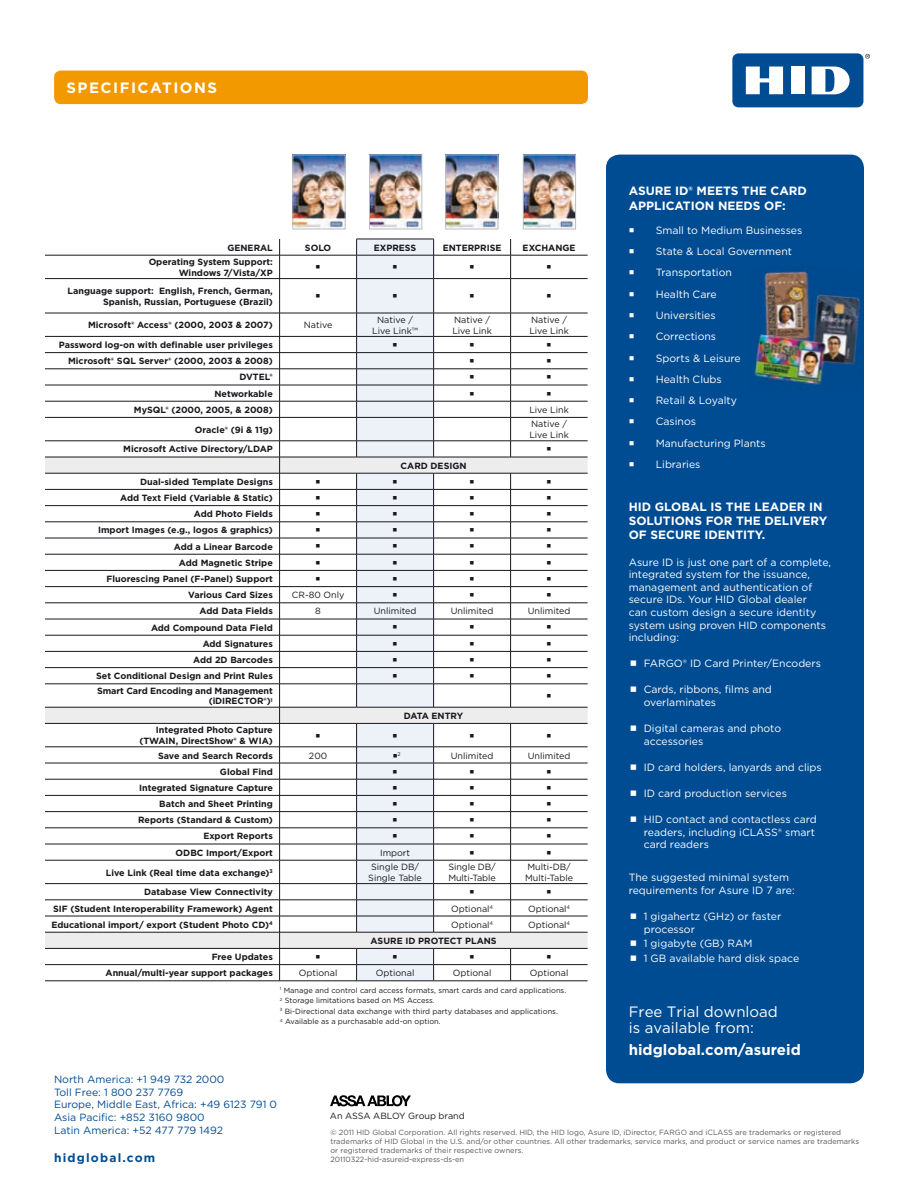
<style>
.page{position:relative;width:918px;height:1188px;background:#fff}
.page>*{position:absolute;margin:0;border:0;box-sizing:border-box;transform-origin:0 0}
.t1{font:15px/16.5px "Gotham";color:#fff}
.t2{font:700 15px "Gotham";color:#fff}
.t3{font:700 15px "Gotham";letter-spacing:.1em;color:#fff}
.t4{font:700 12px/14.4px "Gotham";color:#fff}
.t5{font:700 12px "Gotham";letter-spacing:.1em;color:#004c93}
.t6{font:10.5px/21.3px "Gotham";color:#fff}
.t7{font:10.5px/12.6px "Gotham";color:#004c93}
.t8{font:700 9px/16.2px "Gotham";color:#1a171c;text-align:right}
.t9{font:9px/10.8px "Gotham";color:#1a171c}
.t10{font:700 9px "Gotham";letter-spacing:-.025em;color:#1a171c}
.t11{font:7.5px/9px "Gotham";color:#58585a}
.t12{font:7.5px/10.5px "Gotham";color:#1a171c}
.t13{font:5.25px "Gotham";color:#1a171c}
</style>
<div class="page">
<svg style="left:865px;top:54px;width:5px;height:5px"></svg>
<div style="left:732px;top:53px;width:131px;height:54px;background:#004c93;border-radius:6px"></div>
<div style="left:791px;top:67px;width:13px;height:27px;background:#fff"></div>
<svg style="left:746px;top:67px;width:37px;height:27px"></svg>
<svg style="left:812px;top:67px;width:38px;height:27px"></svg>
<div style="left:54px;top:71px;width:534px;height:33px;background:#f39900;border-radius:7px"></div>
<svg style="left:330px;top:1095px;width:81px;height:11px"></svg>
<svg style="left:357px;top:279px;width:76px;height:34px;background:#e9edf4"></svg>
<hr style="left:45px;top:278px;width:312px;height:1px;background:#1a171c">
<hr style="left:279px;top:279px;width:1px;height:34px;background:#1a171c">
<hr style="left:357px;top:278px;width:77px;height:1px;background:#1a171c">
<hr style="left:356px;top:279px;width:1px;height:34px;background:#1a171c">
<hr style="left:434px;top:278px;width:77px;height:1px;background:#1a171c">
<hr style="left:433px;top:279px;width:1px;height:34px;background:#1a171c">
<hr style="left:511px;top:278px;width:77px;height:1px;background:#1a171c">
<hr style="left:510px;top:279px;width:1px;height:34px;background:#1a171c">
<hr style="left:45px;top:981px;width:312px;height:1px;background:#1a171c">
<hr style="left:434px;top:981px;width:154px;height:1px;background:#1a171c">
<hr style="left:357px;top:981px;width:77px;height:1px;background:#1a171c">
<img style="left:447px;top:157px;width:49px;height:70px">
<div style="left:445px;top:155px;width:53px;height:74px;border:1px solid #bcbfc0"></div>
<img style="left:525px;top:157px;width:49px;height:70px">
<div style="left:523px;top:155px;width:53px;height:74px;border:1px solid #bcbfc0"></div>
<img style="left:371px;top:157px;width:49px;height:70px">
<div style="left:369px;top:155px;width:53px;height:74px;border:1px solid #bcbfc0"></div>
<img style="left:294px;top:157px;width:50px;height:70px">
<div style="left:292px;top:155px;width:54px;height:74px;border:1px solid #bcbfc0"></div>
<div style="left:606px;top:155px;width:258px;height:928px;background:#004c93;border-radius:14px"></div>
<img style="left:754px;top:270px;width:107px;height:115px">
<svg style="left:45px;top:239px;width:543px;height:39px"></svg>
<svg style="left:393px;top:294px;width:4px;height:4px"></svg>
<svg style="left:45px;top:313px;width:543px;height:668px"></svg>
<h1 class="t3" style="left:66px;top:83px;width:152px">SPECIFICATIONS</h1>
<p class="t8" style="left:227px;top:240px;width:47px">GENERAL</p>
<p class="t8" style="left:305px;top:240px;width:28px">SOLO</p>
<p class="t8" style="left:374px;top:240px;width:44px">EXPRESS</p>
<p class="t8" style="left:443px;top:240px;width:60px">ENTERPRISE</p>
<p class="t8" style="left:523px;top:240px;width:54px">EXCHANGE</p>
<p class="t8" style="left:149px;top:257px;width:126px;line-height:10.8px">Operating System Support:<br>Windows 7/Vista/XP</p>
<p class="t8" style="left:68px;top:286px;width:207px;line-height:10.8px">Language support: English, French, German,<br>Spanish, Russian, Portuguese (Brazil)</p>
<p class="t8" style="left:88px;top:318px;width:186px">Microsoft® Access® (2000, 2003 &amp; 2007)</p>
<p class="t9" style="left:304px;top:320px;width:30px">Native</p>
<p class="t9" style="left:372px;top:315px;width:47px;text-align:center">Native /<br>Live Link™</p>
<p class="t9" style="left:452px;top:315px;width:41px">Native /<br>Live Link</p>
<p class="t9" style="left:529px;top:315px;width:41px">Native /<br>Live Link</p>
<p class="t8" style="left:59px;top:338px;width:216px">Password log-on with definable user privileges<br>Microsoft® SQL Server® (2000, 2003 &amp; 2008)<br>DVTEL®<br>Networkable<br>MySQL® (2000, 2005, &amp; 2008)</p>
<p class="t9" style="left:529px;top:405px;width:41px">Live Link</p>
<p class="t8" style="left:195px;top:422px;width:79px">Oracle® (9i &amp; 11g)</p>
<p class="t9" style="left:529px;top:419px;width:41px">Native /<br>Live Link</p>
<p class="t8" style="left:123px;top:442px;width:151px">Microsoft Active Directory/LDAP</p>
<p class="t8" style="left:401px;top:458px;width:68px">CARD DESIGN</p>
<p class="t8" style="left:98px;top:474px;width:176px">Dual-sided Template Designs<br>Add Text Field (Variable &amp; Static)<br>Add Photo Fields<br>Import Images (e.g., logos &amp; graphics)<br>Add a Linear Barcode<br>Add Magnetic Stripe<br>Fluorescing Panel (F-Panel) Support<br>Various Card Sizes</p>
<p class="t9" style="left:292px;top:590px;width:54px">CR-80 Only</p>
<p class="t8" style="left:200px;top:604px;width:75px">Add Data Fields</p>
<p class="t9" style="left:315px;top:606px;width:7px">8</p>
<p class="t9" style="left:374px;top:606px;width:44px">Unlimited</p>
<p class="t9" style="left:451px;top:606px;width:44px">Unlimited</p>
<p class="t9" style="left:528px;top:606px;width:44px">Unlimited</p>
<p class="t8" style="left:96px;top:620px;width:178px">Add Compound Data Field<br>Add Signatures<br>Add 2D Barcodes<br>Set Conditional Design and Print Rules</p>
<p class="t8" style="left:97px;top:686px;width:177px;line-height:10.8px">Smart Card Encoding and Management (iDIRECTOR®)<sup>1</sup></p>
<p class="t10" style="left:404px;top:713px;width:61px">DATA ENTRY</p>
<p class="t8" style="left:139px;top:725px;width:135px;line-height:10.8px">Integrated Photo Capture (TWAIN, DirectShow® &amp; WIA)</p>
<p class="t8" style="left:158px;top:748px;width:116px">Save and Search Records</p>
<p class="t9" style="left:309px;top:751px;width:20px">200</p>
<p class="t13" style="left:398px;top:752px;width:5px">2</p>
<p class="t9" style="left:451px;top:751px;width:44px">Unlimited</p>
<p class="t9" style="left:528px;top:751px;width:44px">Unlimited</p>
<p class="t8" style="left:138px;top:764px;width:136px">Global Find<br>Integrated Signature Capture<br>Batch and Sheet Printing<br>Reports (Standard &amp; Custom)<br>Export Reports<br>ODBC Import/Export</p>
<p class="t9" style="left:380px;top:848px;width:31px">Import</p>
<p class="t8" style="left:106px;top:865px;width:169px">Live Link (Real time data exchange)<sup>3</sup></p>
<p class="t9" style="left:368px;top:862px;width:55px;text-align:center">Single DB/<br>Single Table</p>
<p class="t9" style="left:448px;top:862px;width:49px">Single DB/<br>Multi-Table</p>
<p class="t9" style="left:525px;top:862px;width:50px">Multi-DB/<br>Multi-Table</p>
<p class="t8" style="left:53px;top:885px;width:221px">Database View Connectivity<br>SIF (Student Interoperability Framework) Agent</p>
<p class="t9" style="left:451px;top:904px;width:44px">Optional<sup>4</sup></p>
<p class="t9" style="left:528px;top:904px;width:44px">Optional<sup>4</sup></p>
<p class="t8" style="left:51px;top:917px;width:223px">Educational import/ export (Student Photo CD)<sup>4</sup></p>
<p class="t9" style="left:451px;top:920px;width:44px">Optional<sup>4</sup></p>
<p class="t9" style="left:528px;top:920px;width:44px">Optional<sup>4</sup></p>
<p class="t8" style="left:371px;top:933px;width:128px">ASURE ID PROTECT PLANS</p>
<p class="t8" style="left:106px;top:950px;width:169px">Free Updates<br>Annual/multi-year support packages</p>
<p class="t9" style="left:299px;top:968px;width:40px">Optional</p>
<p class="t9" style="left:376px;top:968px;width:40px">Optional</p>
<p class="t9" style="left:453px;top:968px;width:40px">Optional</p>
<p class="t9" style="left:530px;top:968px;width:40px">Optional</p>
<p class="t12" style="left:280px;top:986px;width:288px"><sup>1</sup> Manage and control card access formats, smart cards and card applications.<br><sup>2</sup> Storage limitations based on MS Access.<br><sup>3</sup> Bi-Directional data exchange with third party databases and applications.<br><sup>4</sup> Available as a purchasable add-on option.</p>
<h2 class="t4" style="left:629px;top:185px;width:180px">ASURE ID® MEETS THE CARD<br>APPLICATION NEEDS OF:</h2>
<p class="t6" style="left:656px;top:220px;width:148px">Small to Medium Businesses<br>State &amp; Local Government<br>Transportation<br>Health Care<br>Universities<br>Corrections<br>Sports &amp; Leisure<br>Health Clubs<br>Retail &amp; Loyalty<br>Casinos<br>Manufacturing Plants<br>Libraries</p>
<h2 class="t4" style="left:629px;top:500px;width:200px">HID GLOBAL IS THE LEADER IN<br>SOLUTIONS FOR THE DELIVERY<br>OF SECURE IDENTITY.</h2>
<p class="t6" style="left:629px;top:556px;width:204px;line-height:12.6px">Asure ID is just one part of a complete, integrated system for the issuance, management and authentication of secure IDs. Your HID Global dealer<br>can custom design a secure identity system using proven HID components including:</p>
<p class="t6" style="left:644px;top:654px;width:179px">FARGO® ID Card Printer/Encoders</p>
<p class="t6" style="left:644px;top:684px;width:130px;line-height:12.6px">Cards, ribbons, films and overlaminates</p>
<p class="t6" style="left:644px;top:723px;width:139px;line-height:12.6px">Digital cameras and photo accessories</p>
<p class="t6" style="left:644px;top:757px;width:179px">ID card holders, lanyards and clips</p>
<p class="t6" style="left:644px;top:783px;width:145px">ID card production services</p>
<p class="t6" style="left:644px;top:814px;width:175px;line-height:12.6px">HID contact and contactless card readers, including iCLASS® smart card readers</p>
<p class="t6" style="left:629px;top:872px;width:168px;line-height:12.6px">The suggested minimal system requirements for Asure ID 7 are:</p>
<p class="t6" style="left:644px;top:910px;width:139px;line-height:13.5px">1 gigahertz (GHz) or faster processor<br>1 gigabyte (GB) RAM</p>
<p class="t6" style="left:644px;top:948px;width:157px">1 GB available hard disk space</p>
<h1 class="t1" style="left:629px;top:1004px;width:151px">Free Trial download is available from:</h1>
<h1 class="t2" style="left:629px;top:1044px;width:174px">hidglobal.com/asureid</h1>
<p class="t7" style="left:54px;top:1074px;width:225px">North America: +1 949 732 2000<br>Toll Free: 1 800 237 7769<br>Europe, Middle East, Africa: +49 6123 791 0<br>Asia Pacific: +852 3160 9800<br>Latin America: +52 477 779 1492</p>
<h2 class="t5" style="left:54px;top:1154px;width:103px">hidglobal.com</h2>
<p class="t9" style="left:330px;top:1111px;width:136px">An ASSA ABLOY Group brand</p>
<p class="t11" style="left:330px;top:1129px;width:530px">© 2011 HID Global Corporation. All rights reserved. HID, the HID logo, Asure ID, iDirector, FARGO and iCLASS are trademarks or registered trademarks of HID Global in the U.S. and/or other countries. All other trademarks, service marks, and product or service names are trademarks or registered trademarks of their respective owners.<br>20110322-hid-asureid-express-ds-en</p>
</div>
